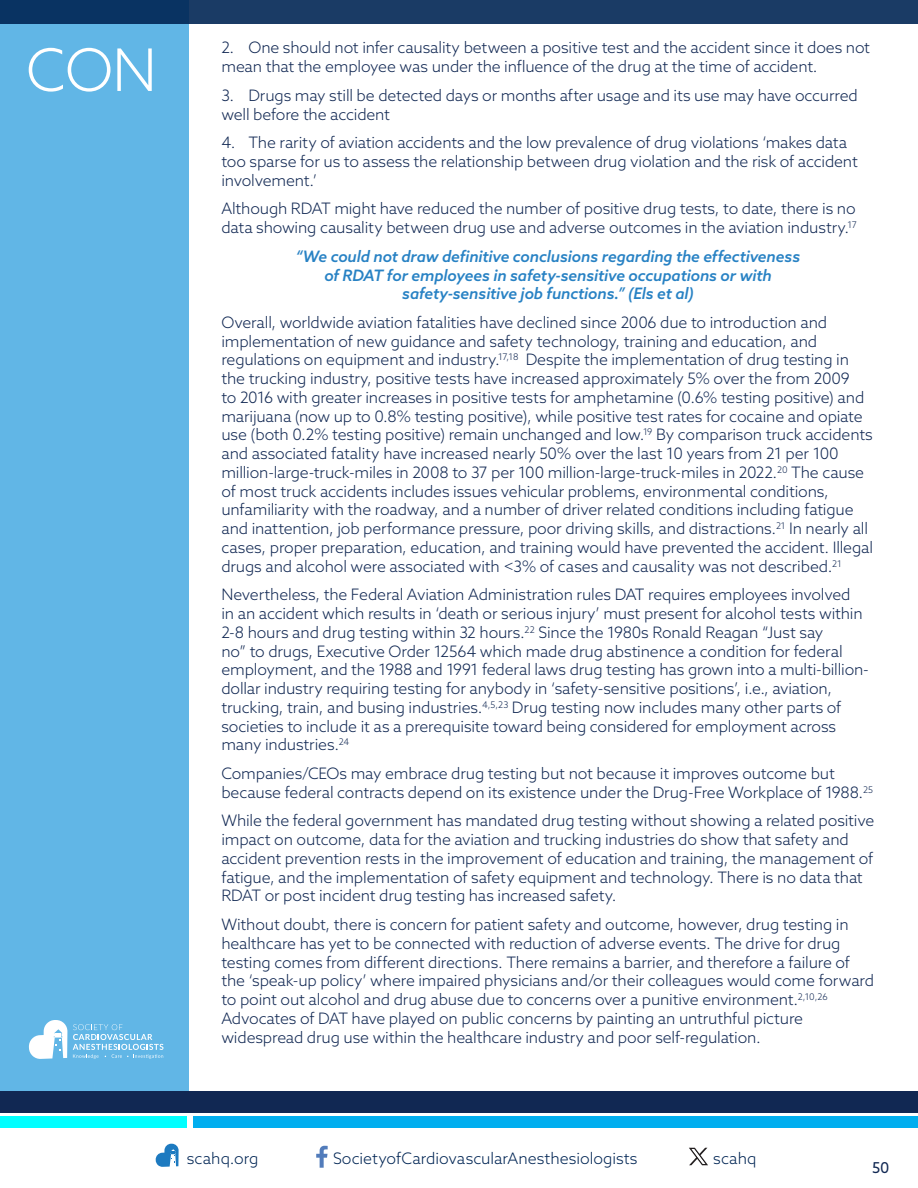
<style>
.page{position:relative;width:918px;height:1188px;background:#fff}
.page>*{position:absolute;margin:0;border:0;box-sizing:border-box;transform-origin:0 0}
.t1{font:300 58.8px "Azo Sans";color:#fff}
.Body_text_no_indent{font:300 15.9px "Azo Sans";color:#002554}
.Body_text_no_indent-2{font:300 15.75px/18.8px "Azo Sans";letter-spacing:-.01em;color:#112853}
.Body_text_no_indent-3{font:italic 500 15.75px/18.8px "Azo Sans";letter-spacing:-.01em;color:#2882c4;text-align:center}
.t2{font:15px "Azo Sans";color:#112853}
</style>
<div class="page">
<div style="left:0;top:0;width:189px;height:1094px;background:#61b6e6"></div>
<div style="left:0;top:1091px;width:918px;height:22px;background:#112853"></div>
<div style="left:193px;top:1116px;width:725px;height:12px;background:#00aeef"></div>
<div style="left:0;top:1116px;width:187px;height:12px;background:#0ff"></div>
<svg style="left:29px;top:1020px;width:134px;height:39px"></svg>
<div style="left:0;top:0;width:918px;height:24px;background:linear-gradient(to right,#0e3563,#1f3d66)"></div>
<svg style="left:316px;top:1146px;width:12px;height:22px"></svg>
<svg style="left:156px;top:1144px;width:23px;height:23px"></svg>
<svg style="left:689px;top:1148px;width:19px;height:17px"></svg>
<p class="t1" style="left:26px;top:32px;width:133px">CON</p>
<p class="Body_text_no_indent-2" style="left:221px;top:38px;width:650px">2. One should not infer causality between a positive test and the accident since it does not mean that the employee was under the influence of the drug at the time of accident.</p>
<p class="Body_text_no_indent-2" style="left:221px;top:86px;width:638px">3. Drugs may still be detected days or months after usage and its use may have occurred well before the accident</p>
<p class="Body_text_no_indent-2" style="left:221px;top:133px;width:638px">4. The rarity of aviation accidents and the low prevalence of drug violations ‘makes data too sparse for us to assess the relationship between drug violation and the risk of accident involvement.’</p>
<p class="Body_text_no_indent-2" style="left:221px;top:199px;width:637px">Although RDAT might have reduced the number of positive drug tests, to date, there is no data showing causality between drug use and adverse outcomes in the aviation industry.<sup>17</sup></p>
<p class="Body_text_no_indent-3" style="left:296px;top:247px;width:506px">“We could not draw definitive conclusions regarding the effectiveness of RDAT for employees in safety-sensitive occupations or with safety-sensitive job functions.” (Els et al)</p>
<p class="Body_text_no_indent-2" style="left:221px;top:313px;width:653px">Overall, worldwide aviation fatalities have declined since 2006 due to introduction and implementation of new guidance and safety technology, training and education, and regulations on equipment and industry.<sup>17,18</sup> Despite the implementation of drug testing in the trucking industry, positive tests have increased approximately 5% over the from 2009<br>to 2016 with greater increases in positive tests for amphetamine (0.6% testing positive) and marijuana (now up to 0.8% testing positive), while positive test rates for cocaine and opiate use (both 0.2% testing positive) remain unchanged and low.<sup>19</sup> By comparison truck accidents and associated fatality have increased nearly 50% over the last 10 years from 21 per 100 million-large-truck-miles in 2008 to 37 per 100 million-large-truck-miles in 2022.<sup>20</sup> The cause of most truck accidents includes issues vehicular problems, environmental conditions, unfamiliarity with the roadway, and a number of driver related conditions including fatigue and inattention, job performance pressure, poor driving skills, and distractions.<sup>21</sup> In nearly all cases, proper preparation, education, and training would have prevented the accident. Illegal drugs and alcohol were associated with &lt;3% of cases and causality was not described.<sup>21</sup></p>
<p class="Body_text_no_indent-2" style="left:221px;top:585px;width:649px">Nevertheless, the Federal Aviation Administration rules DAT requires employees involved<br>in an accident which results in ‘death or serious injury’ must present for alcohol tests within 2-8 hours and drug testing within 32 hours.<sup>22</sup> Since the 1980s Ronald Reagan “Just say<br>no” to drugs, Executive Order 12564 which made drug abstinence a condition for federal employment, and the 1988 and 1991 federal laws drug testing has grown into a multi-billion&shy;dollar industry requiring testing for anybody in ‘safety-sensitive positions’, i.e., aviation, trucking, train, and busing industries.<sup>4,5,23</sup> Drug testing now includes many other parts of societies to include it as a prerequisite toward being considered for employment across many industries.<sup>24</sup></p>
<p class="Body_text_no_indent-2" style="left:221px;top:764px;width:653px">Companies/CEOs may embrace drug testing but not because it improves outcome but because federal contracts depend on its existence under the Drug-Free Workplace of 1988.<sup>25</sup></p>
<p class="Body_text_no_indent-2" style="left:221px;top:811px;width:654px">While the federal government has mandated drug testing without showing a related positive impact on outcome, data for the aviation and trucking industries do show that safety and accident prevention rests in the improvement of education and training, the management of fatigue, and the implementation of safety equipment and technology. There is no data that RDAT or post incident drug testing has increased safety.</p>
<p class="Body_text_no_indent-2" style="left:221px;top:915px;width:654px">Without doubt, there is concern for patient safety and outcome, however, drug testing in healthcare has yet to be connected with reduction of adverse events. The drive for drug testing comes from different directions. There remains a barrier, and therefore a failure of the ‘speak-up policy’ where impaired physicians and/or their colleagues would come forward to point out alcohol and drug abuse due to concerns over a punitive environment.<sup>2,10,26<br></sup>Advocates of DAT have played on public concerns by painting an untruthful picture widespread drug use within the healthcare industry and poor self-regulation.</p>
<p class="Body_text_no_indent" style="left:187px;top:1148px;width:73px">scahq.org</p>
<p class="Body_text_no_indent" style="left:333px;top:1148px;width:306px">SocietyofCardiovascularAnesthesiologists</p>
<p class="Body_text_no_indent" style="left:713px;top:1148px;width:45px">scahq</p>
<p class="t2" style="left:872px;top:1157px;width:19px">50</p>
</div>
